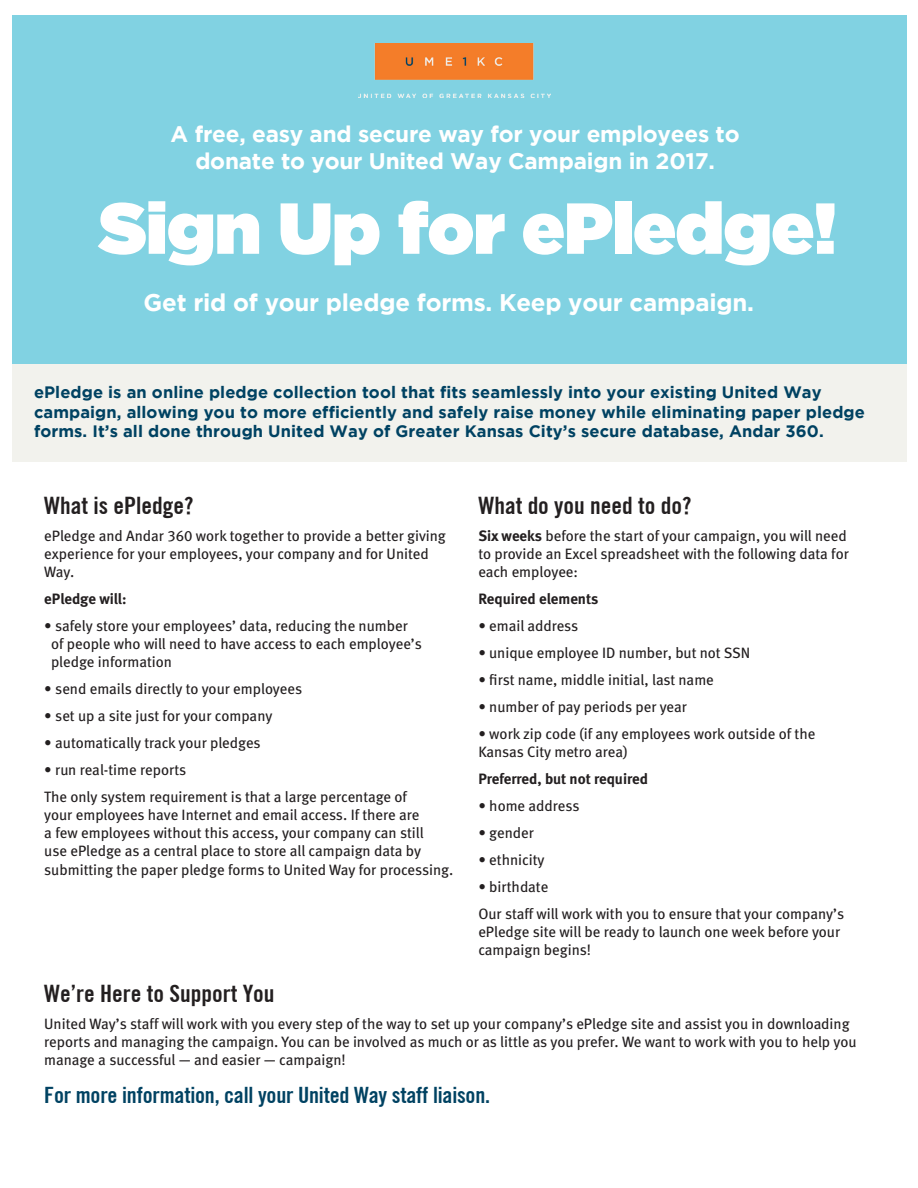
<style>
.page{position:relative;width:918px;height:1188px;background:#fff}
.page>*{position:absolute;margin:0;border:0;box-sizing:border-box;transform-origin:0 0}
.t1{font:72px "Gotham Ultra";letter-spacing:-.01em;color:#fff}
.t2{font:700 condensed 24px "Trade Gothic No.20";color:#231f20}
.t3{font:700 24px "Gotham";letter-spacing:-.01em;color:#fff}
.t4{font:700 22.5px/27px "Gotham";letter-spacing:-.01em;color:#fff;text-align:center}
.t5{font:700 condensed 22.5px "Trade Gothic No.20";letter-spacing:-.01em;color:#004262}
.t6{font:700 16.5px/19.5px "Gotham";letter-spacing:.005em;color:#004262}
.t7{font:15px/18px "Meta Book LF";color:#231f20}
.t8{font:15px "Meta Bold LF";color:#231f20}
.s1{font-family:"Meta Bold LF"}
</style>
<div class="page">
<div style="left:12px;top:15px;width:894px;height:353px;background:#81d2e2"></div>
<div style="left:12px;top:364px;width:894px;height:98px;background:#f2f2ed"></div>
<img style="left:358px;top:43px;width:192px;height:55px">
<h3 class="t4" style="left:171px;top:120px;width:571px">A free, easy and secure way for your employees to donate to your United Way Campaign in 2017.</h3>
<h1 class="t1" style="left:99px;top:187px;width:739px">Sign Up for ePledge!</h1>
<h2 class="t3" style="left:144px;top:289px;width:612px">Get rid of your pledge forms. Keep your campaign.</h2>
<p class="t6" style="left:34px;top:382px;width:832px">ePledge is an online pledge collection tool that fits seamlessly into your existing United Way campaign, allowing you to more efficiently and safely raise money while eliminating paper pledge forms. It’s all done through United Way of Greater Kansas City’s secure database, Andar 360.</p>
<h2 class="t2" style="left:44px;top:491px;width:151px">What is ePledge?</h2>
<p class="t7" style="left:44px;top:527px;width:403px">ePledge and Andar 360 work together to provide a better giving experience for your employees, your company and for United<br>Way.</p>
<p class="t8" style="left:44px;top:590px;width:84px">ePledge will:</p>
<p class="t7" style="left:51px;top:617px;width:372px;text-indent:-7px">• safely store your employees’ data, reducing the number of people who will need to have access to each employee’s pledge information</p>
<p class="t7" style="left:44px;top:680px;width:259px">• send emails directly to your employees</p>
<p class="t7" style="left:44px;top:707px;width:230px">• set up a site just for your company</p>
<p class="t7" style="left:44px;top:734px;width:218px">• automatically track your pledges</p>
<p class="t7" style="left:44px;top:756px;width:364px;line-height:27px">• run real-time reports<br>The only system requirement is that a large percentage of</p>
<p class="t7" style="left:44px;top:806px;width:381px">your employees have Internet and email access. If there are a few employees without this access, your company can still use ePledge as a central place to store all campaign data by</p>
<p class="t7" style="left:44px;top:861px;width:411px">submitting the paper pledge forms to United Way for processing.</p>
<h2 class="t2" style="left:478px;top:491px;width:215px">What do you need to do?</h2>
<p class="t7" style="left:478px;top:527px;width:372px"><span class="s1">Six weeks</span> before the start of your campaign, you will need to provide an Excel spreadsheet with the following data for each employee:</p>
<p class="t8" style="left:478px;top:590px;width:121px">Required elements</p>
<p class="t7" style="left:478px;top:617px;width:102px">• email address</p>
<p class="t7" style="left:478px;top:644px;width:273px">• unique employee ID number, but not SSN</p>
<p class="t7" style="left:478px;top:671px;width:237px">• first name, middle initial, last name</p>
<p class="t7" style="left:478px;top:698px;width:210px">• number of pay periods per year</p>
<p class="t7" style="left:478px;top:725px;width:339px">• work zip code (if any employees work outside of the<br>Kansas City metro area)</p>
<p class="t8" style="left:478px;top:770px;width:171px">Preferred, but not required</p>
<p class="t7" style="left:478px;top:797px;width:103px">• home address</p>
<p class="t7" style="left:478px;top:824px;width:57px">• gender</p>
<p class="t7" style="left:478px;top:851px;width:68px">• ethnicity</p>
<p class="t7" style="left:478px;top:873px;width:367px;line-height:27px">• birthdate<br>Our staff will work with you to ensure that your company’s</p>
<p class="t7" style="left:478px;top:923px;width:363px">ePledge site will be ready to launch one week before your campaign begins!</p>
<h2 class="t2" style="left:44px;top:979px;width:232px">We’re Here to Support You</h2>
<p class="t7" style="left:44px;top:1014px;width:814px">United Way’s staff will work with you every step of the way to set up your company’s ePledge site and assist you in downloading reports and managing the campaign. You can be involved as much or as little as you prefer. We want to work with you to help you manage a successful — and easier — campaign!</p>
<h3 class="t5" style="left:44px;top:1082px;width:447px">For more information, call your United Way staff liaison.</h3>
</div>
